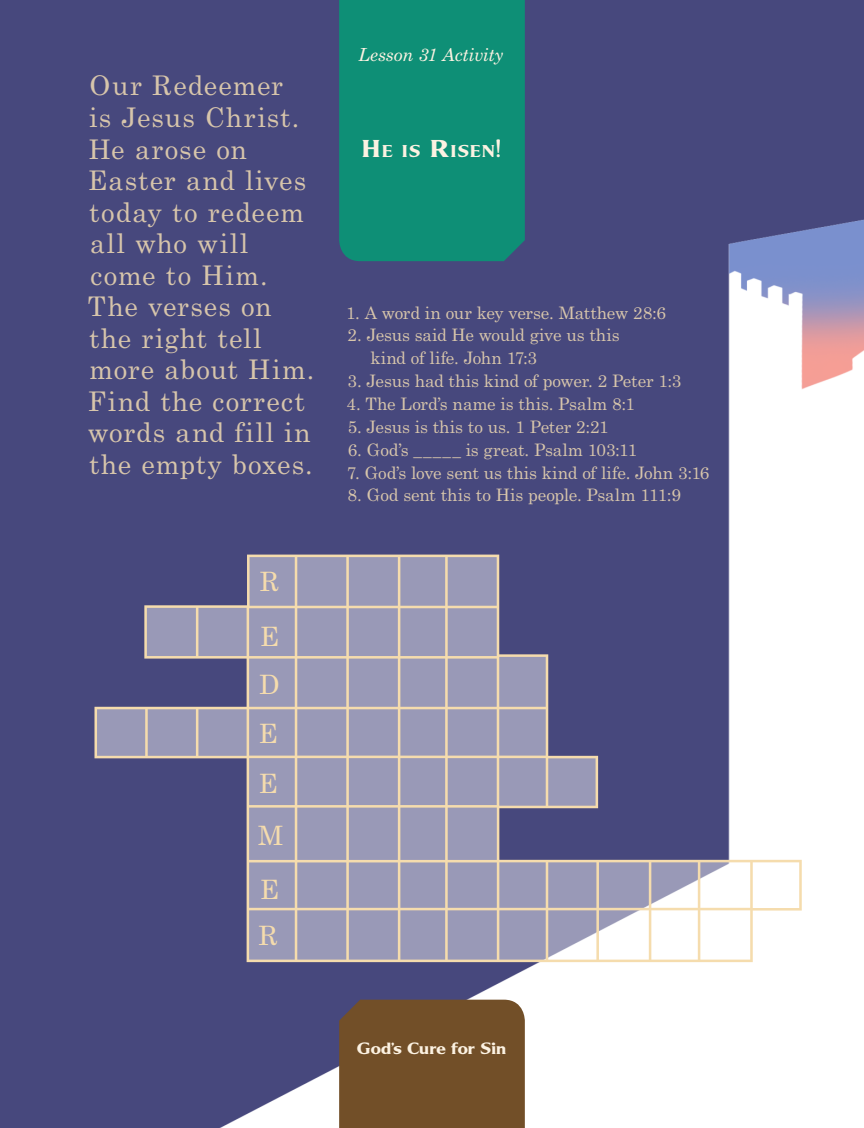
<style>
.page{position:relative;width:864px;height:1128px;background:#fff}
.page>*{position:absolute;margin:0;border:0;box-sizing:border-box;transform-origin:0 0}
.t1{font:27px/31.5px "Century Schoolbook Std";letter-spacing:.035em;color:#d7c5ab}
.t2{font:26.55px/49.1px "Century Schoolbook Std";color:#f5dcad}
.A_activity_title{font:700 18.9px "LHF Sedona";letter-spacing:.025em;color:#fcf2e2}
.A_top_tab_text{font:italic 18px "Century Schoolbook Std";letter-spacing:-.015em;color:#fcf2e2}
.A_bottom_tab_title{font:700 18px "LHF Sedona";letter-spacing:.005em;color:#fcf2e2}
.crossword_text{font:17.1px "Century Schoolbook Std";letter-spacing:-.01em;color:#d7c5ab}
.s1{font-size:27px}
</style>
<div class="page">
<img style="left:0;top:0;width:864px;height:1127px">
<svg style="left:94px;top:554px;width:708px;height:408px;background:#8b8aa9"></svg>
<div style="left:339px;top:0;width:186px;height:261px;background:#0e8f76"></div>
<div style="left:339px;top:999px;width:186px;height:128px;background:#724f28"></div>
<p class="t1" style="left:88px;top:69px;width:228px">Our Redeemer<br>is Jesus Christ.<br>He arose on<br>Easter and lives today to redeem all who will come to Him.<br>The verses on the right tell more about Him.<br>Find the correct words and fill in the empty boxes.</p>
<h2 class="t2" style="left:260px;top:553px;width:21px;line-height:55.1px">R<br>E</h2>
<h2 class="t2" style="left:258px;top:659px;width:23px;text-align:justify">D E E</h2>
<h2 class="t2" style="left:258px;top:808px;width:27px;line-height:53.2px">M<br>E</h2>
<h2 class="t2" style="left:259px;top:910px;width:21px">R</h2>
<p class="A_top_tab_text" style="left:358px;top:43px;width:147px">Lesson 31 Activity</p>
<p class="A_activity_title" style="left:361px;top:141px;width:141px"><span class="s1">H</span>E IS <span class="s1">R</span>ISEN<span class="s1">!</span></p>
<p class="crossword_text" style="left:346px;top:302px;width:321px">1. A word in our key verse. Matthew 28:6</p>
<p class="crossword_text" style="left:347px;top:324px;width:274px">2. Jesus said He would give us this</p>
<p class="crossword_text" style="left:371px;top:347px;width:168px">kind of life. John 17:3</p>
<p class="crossword_text" style="left:348px;top:370px;width:335px">3. Jesus had this kind of power. 2 Peter 1:3</p>
<p class="crossword_text" style="left:346px;top:393px;width:290px">4. The Lord’s name is this. Psalm 8:1</p>
<p class="crossword_text" style="left:348px;top:416px;width:262px">5. Jesus is this to us. 1 Peter 2:21</p>
<p class="crossword_text" style="left:348px;top:439px;width:291px">6. God’s _____ is great. Psalm 103:11</p>
<p class="crossword_text" style="left:347px;top:461px;width:364px">7. God’s love sent us this kind of life. John 3:16</p>
<p class="crossword_text" style="left:348px;top:484px;width:335px">8. God sent this to His people. Psalm 111:9</p>
<p class="A_bottom_tab_title" style="left:357px;top:1038px;width:151px">God’s Cure for Sin</p>
</div>
